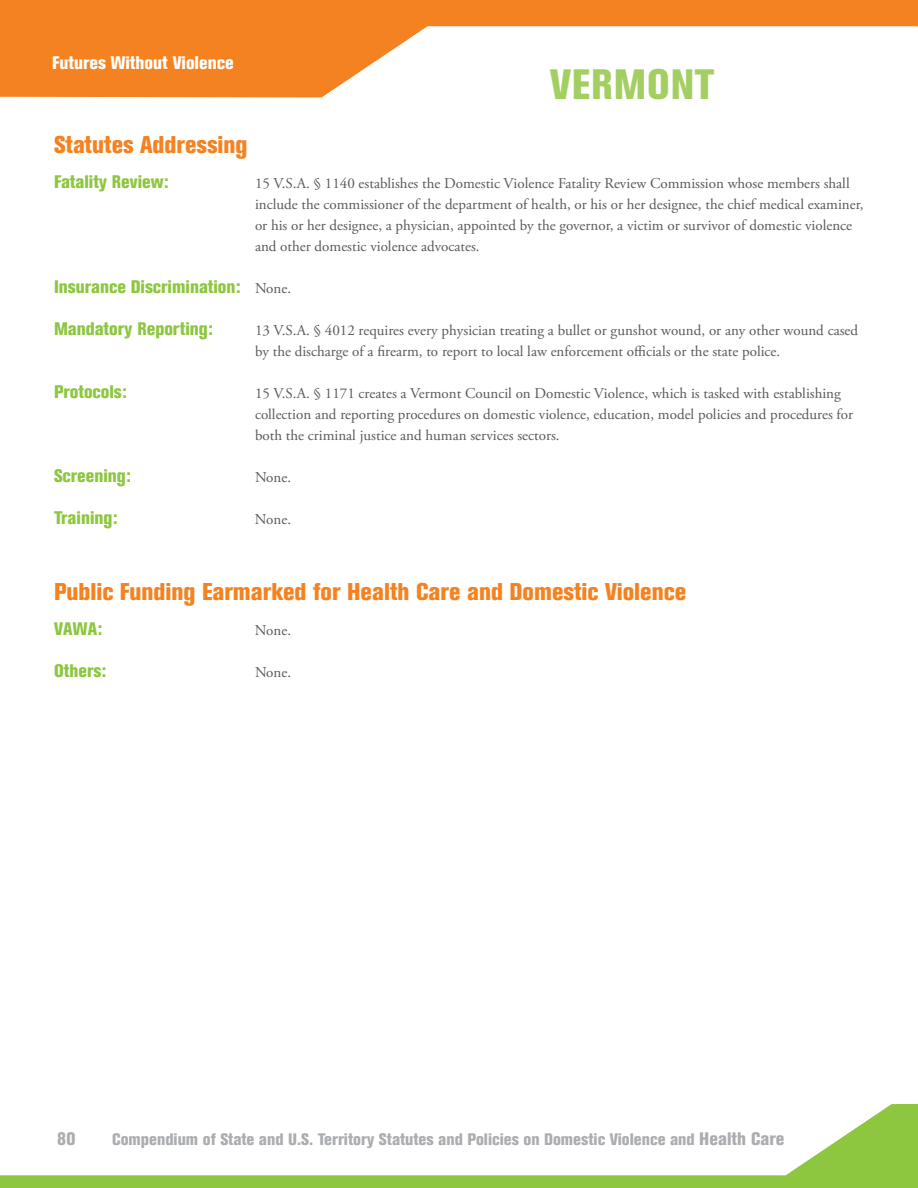
<style>
.page{position:relative;width:918px;height:1188px;background:#fff}
.page>*{position:absolute;margin:0;border:0;box-sizing:border-box;transform-origin:0 0}
.t1{font:800 condensed 42px "Akzidenz Grotesk BE";letter-spacing:.02em;color:#a3cf62}
.t2{font:800 condensed 24px "Akzidenz Grotesk BE";color:#f58220}
.t3{font:800 condensed 18px "Akzidenz Grotesk BE";color:#8dc63f}
.t4{font:800 condensed 18px "Akzidenz Grotesk BE";color:#fff}
.t5{font:800 condensed 18px "Akzidenz Grotesk BE";color:#abadb0}
.t6{font:800 condensed 16.5px "Akzidenz Grotesk BE";color:#abadb0}
.t7{font:15px/21px "Adobe Garamond Pro";color:#58595b}
.s1{font-family:"Adobe Garamond Pro";font-weight:400;font-stretch:normal;font-size:15px;color:#58595b}
.s2{font-size:18px}
</style>
<div class="page">
<svg style="left:0;top:0;width:918px;height:98px;fill:#f58220"></svg>
<svg style="left:0;top:1104px;width:917px;height:84px"></svg>
<hr style="left:917px;top:1104px;width:1px;height:84px;background:#8dc63f">
<p class="t4" style="left:52px;top:53px;width:183px">Futures Without Violence</p>
<h1 class="t1" style="left:550px;top:60px;width:166px">VERMONT</h1>
<h2 class="t2" style="left:54px;top:131px;width:195px">Statutes Addressing</h2>
<p class="t3" style="left:54px;top:171px;width:116px">Fatality Review:</p>
<p class="t7" style="left:255px;top:173px;width:610px">15 V.S.A. § 1140 establishes the Domestic Violence Fatality Review Commission whose members shall include the commissioner of the department of health, or his or her designee, the chief medical examiner, or his or her designee, a physician, appointed by the governor, a victim or survivor of domestic violence and other domestic violence advocates.</p>
<p class="t3" style="left:54px;top:276px;width:239px">Insurance Discrimination: <span class="s1">None.</span></p>
<p class="t3" style="left:54px;top:318px;width:161px">Mandatory Reporting:</p>
<p class="t7" style="left:255px;top:320px;width:605px">13 V.S.A. § 4012 requires every physician treating a bullet or gunshot wound, or any other wound cased by the discharge of a firearm, to report to local law enforcement officials or the state police.</p>
<p class="t3" style="left:54px;top:381px;width:75px">Protocols:</p>
<p class="t7" style="left:255px;top:383px;width:600px">15 V.S.A. § 1171 creates a Vermont Council on Domestic Violence, which is tasked with establishing collection and reporting procedures on domestic violence, education, model policies and procedures for both the criminal justice and human services sectors.</p>
<p class="t3" style="left:54px;top:465px;width:79px">Screening:</p>
<p class="t7" style="left:255px;top:467px;width:38px">None.</p>
<p class="t3" style="left:54px;top:507px;width:65px">Training:</p>
<p class="t7" style="left:255px;top:509px;width:38px">None.</p>
<h2 class="t2" style="left:54px;top:578px;width:634px">Public Funding Earmarked for Health Care and Domestic Violence</h2>
<p class="t3" style="left:54px;top:618px;width:50px">VAWA:</p>
<p class="t7" style="left:255px;top:620px;width:38px">None.</p>
<p class="t3" style="left:54px;top:660px;width:54px">Others:</p>
<p class="t7" style="left:255px;top:662px;width:38px">None.</p>
<p class="t5" style="left:57px;top:1128px;width:20px">80</p>
<p class="t6" style="left:112px;top:1129px;width:674px">Compendium of State and U.S. Territory Statutes and Policies on Domestic Violence and <span class="s2">Health Care</span></p>
</div>
